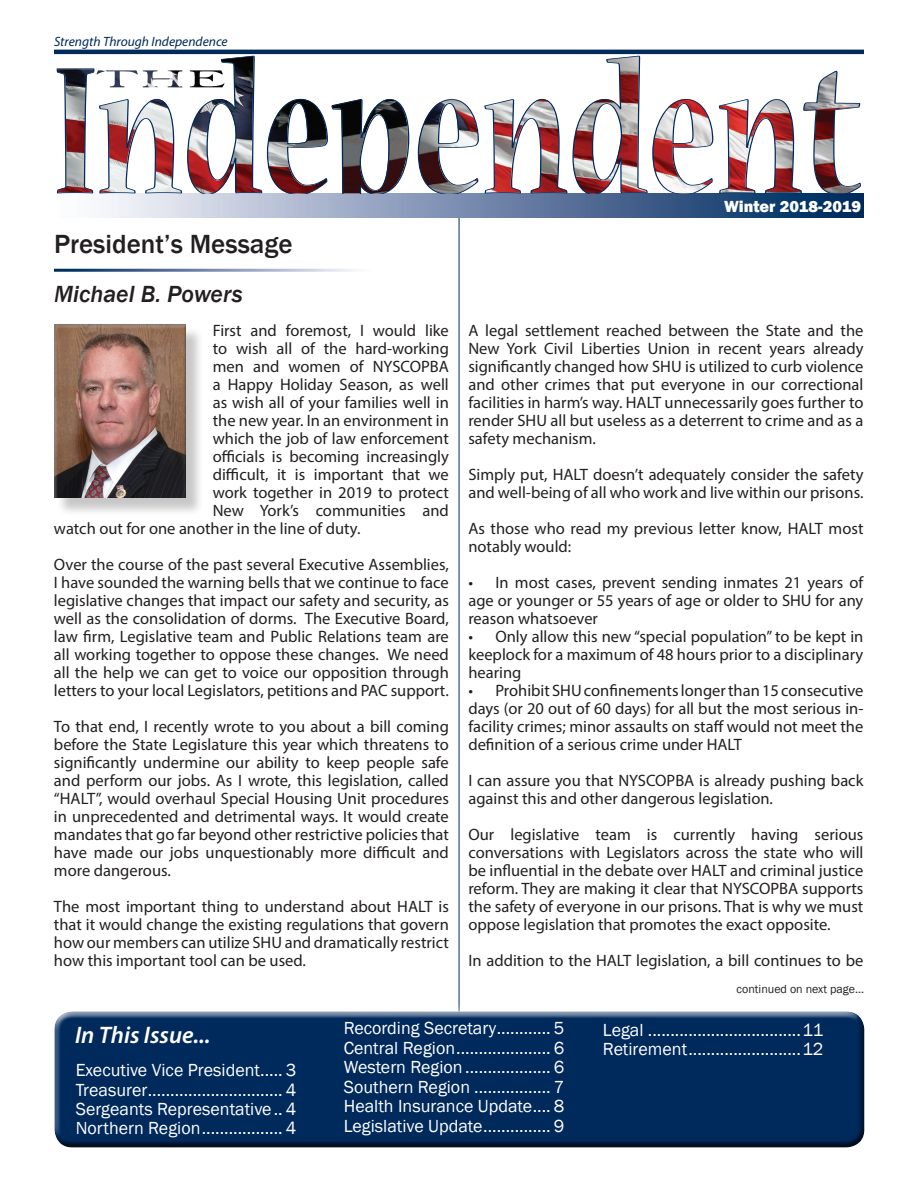
<style>
.page{position:relative;width:918px;height:1188px;background:#fff}
.page>*{position:absolute;margin:0;border:0;box-sizing:border-box;transform-origin:0 0}
.t1{font:500 27px "Franklin Gothic";color:#231f20}
.t2{font:italic 500 24px "Franklin Gothic";color:#231f20}
.t3{font:italic 600 24px "Myriad Pro";color:#fff}
.t4{font:18px/19.5px "Franklin Gothic";color:#fff;text-align:justify}
.t5{font:16.5px/18px "Myriad Pro";color:#231f20;text-align:justify}
.t6{font:800 16.5px "Franklin Gothic";color:#fff}
.t7{font:italic 13.5px "Myriad Pro";color:#00295c}
.t8{font:12px "Franklin Gothic";color:#231f20}
</style>
<div class="page">
<hr style="left:54px;top:50px;width:810px;height:4px;background:#00295c">
<hr style="left:459px;top:211px;width:1px;height:801px;background:#00295c">
<div style="left:54px;top:193px;width:810px;height:24px;background:linear-gradient(to right,#fff,#00225b)"></div>
<div style="left:56px;top:326px;width:149px;height:190px;background:#231f20;opacity:.25"></div>
<img style="left:54px;top:324px;width:132px;height:174px">
<div style="left:53px;top:1005px;width:813px;height:136px;background:#fff;opacity:.75"></div>
<div style="left:53px;top:1015px;width:813px;height:134px;background:#231f20;opacity:.75"></div>
<svg style="left:57px;top:56px;width:352px;height:137px"></svg>
<svg style="left:418px;top:99px;width:61px;height:94px"></svg>
<img style="left:485px;top:99px;width:82px;height:94px">
<svg style="left:573px;top:56px;width:140px;height:137px"></svg>
<svg style="left:719px;top:71px;width:142px;height:122px"></svg>
<img style="left:97px;top:70px;width:128px;height:17px">
<p class="t7" style="left:54px;top:33px;width:175px">Strength Through Independence</p>
<h1 class="t1" style="left:54px;top:227px;width:240px">President’s Message</h1>
<h2 class="t2" style="left:54px;top:279px;width:190px">Michael B. Powers</h2>
<p class="t5" style="left:213px;top:322px;width:238px">First and foremost, I would like</p>
<p class="t5" style="left:213px;top:340px;width:238px">to wish all of the hard-working</p>
<p class="t5" style="left:213px;top:358px;width:238px">men and women of NYSCOPBA</p>
<p class="t5" style="left:213px;top:376px;width:238px">a Happy Holiday Season, as well</p>
<p class="t5" style="left:213px;top:394px;width:238px">as wish all of your families well in</p>
<p class="t5" style="left:213px;top:412px;width:238px">the new year. In an environment in</p>
<p class="t5" style="left:213px;top:430px;width:238px">which the job of law enforcement</p>
<p class="t5" style="left:213px;top:448px;width:238px">officials is becoming increasingly</p>
<p class="t5" style="left:213px;top:466px;width:238px">difficult, it is important that we</p>
<p class="t5" style="left:213px;top:484px;width:238px">work together in 2019 to protect</p>
<p class="t5" style="left:213px;top:502px;width:238px">New York’s communities and</p>
<p class="t5" style="left:54px;top:520px;width:308px">watch out for one another in the line of duty.</p>
<p class="t5" style="left:54px;top:556px;width:396px">Over the course of the past several Executive Assemblies, I have sounded the warning bells that we continue to face legislative changes that impact our safety and security, as well as the consolidation of dorms. The Executive Board, law firm, Legislative team and Public Relations team are all working together to oppose these changes. We need all the help we can get to voice our opposition through letters to your local Legislators, petitions and PAC support.</p>
<p class="t5" style="left:54px;top:718px;width:396px">To that end, I recently wrote to you about a bill coming before the State Legislature this year which threatens to significantly undermine our ability to keep people safe and perform our jobs. As I wrote, this legislation, called “HALT”, would overhaul Special Housing Unit procedures in unprecedented and detrimental ways. It would create mandates that go far beyond other restrictive policies that have made our jobs unquestionably more difficult and more dangerous.</p>
<p class="t5" style="left:54px;top:898px;width:396px">The most important thing to understand about HALT is that it would change the existing regulations that govern how our members can utilize SHU and dramatically restrict how this important tool can be used.</p>
<p class="t6" style="left:724px;top:196px;width:139px">Winter 2018-2019</p>
<p class="t5" style="left:468px;top:322px;width:397px">A legal settlement reached between the State and the New York Civil Liberties Union in recent years already significantly changed how SHU is utilized to curb violence and other crimes that put everyone in our correctional facilities in harm’s way. HALT unnecessarily goes further to render SHU all but useless as a deterrent to crime and as a safety mechanism.</p>
<p class="t5" style="left:468px;top:466px;width:397px">Simply put, HALT doesn’t adequately consider the safety and well-being of all who work and live within our prisons.</p>
<p class="t5" style="left:468px;top:520px;width:397px">As those who read my previous letter know, HALT most notably would:</p>
<p class="t5" style="left:468px;top:574px;width:397px">• In most cases, prevent sending inmates 21 years of age or younger or 55 years of age or older to SHU for any reason whatsoever</p>
<p class="t5" style="left:468px;top:628px;width:397px">• Only allow this new “special population” to be kept in keeplock for a maximum of 48 hours prior to a disciplinary hearing</p>
<p class="t5" style="left:468px;top:682px;width:397px">• Prohibit SHUconfinementslongerthan15 consecutive days (or 20 out of 60 days) for all but the most serious in&shy;facility crimes; minor assaults on staff would not meet the definition of a serious crime under HALT</p>
<p class="t5" style="left:468px;top:772px;width:397px">I can assure you that NYSCOPBA is already pushing back against this and other dangerous legislation.</p>
<p class="t5" style="left:468px;top:826px;width:397px">Our legislative team is currently having serious conversations with Legislators across the state who will be influential in the debate over HALT and criminal justice reform. They are making it clear that NYSCOPBA supports the safety of everyone in our prisons. That is why we must oppose legislation that promotes the exact opposite.</p>
<p class="t5" style="left:468px;top:952px;width:397px">In addition to the HALT legislation, a bill continues to be</p>
<p class="t8" style="left:737px;top:982px;width:129px">continued on next page...</p>
<h2 class="t3" style="left:75px;top:1020px;width:137px">In This Issue...</h2>
<p class="t4" style="left:76px;top:1061px;width:222px">Executive Vice President..... 3<br>Treasurer.............................. 4<br>Sergeants Representative.. 4<br>Northern Region.................. 4</p>
<p class="t4" style="left:344px;top:1019px;width:222px">Recording Secretary............ 5<br>Central Region..................... 6<br>Western Region ................... 6<br>Southern Region ................. 7<br>Health Insurance Update.... 8<br>Legislative Update............... 9</p>
<p class="t4" style="left:603px;top:1020px;width:222px">Legal ..................................11<br>Retirement.........................12</p>
</div>
